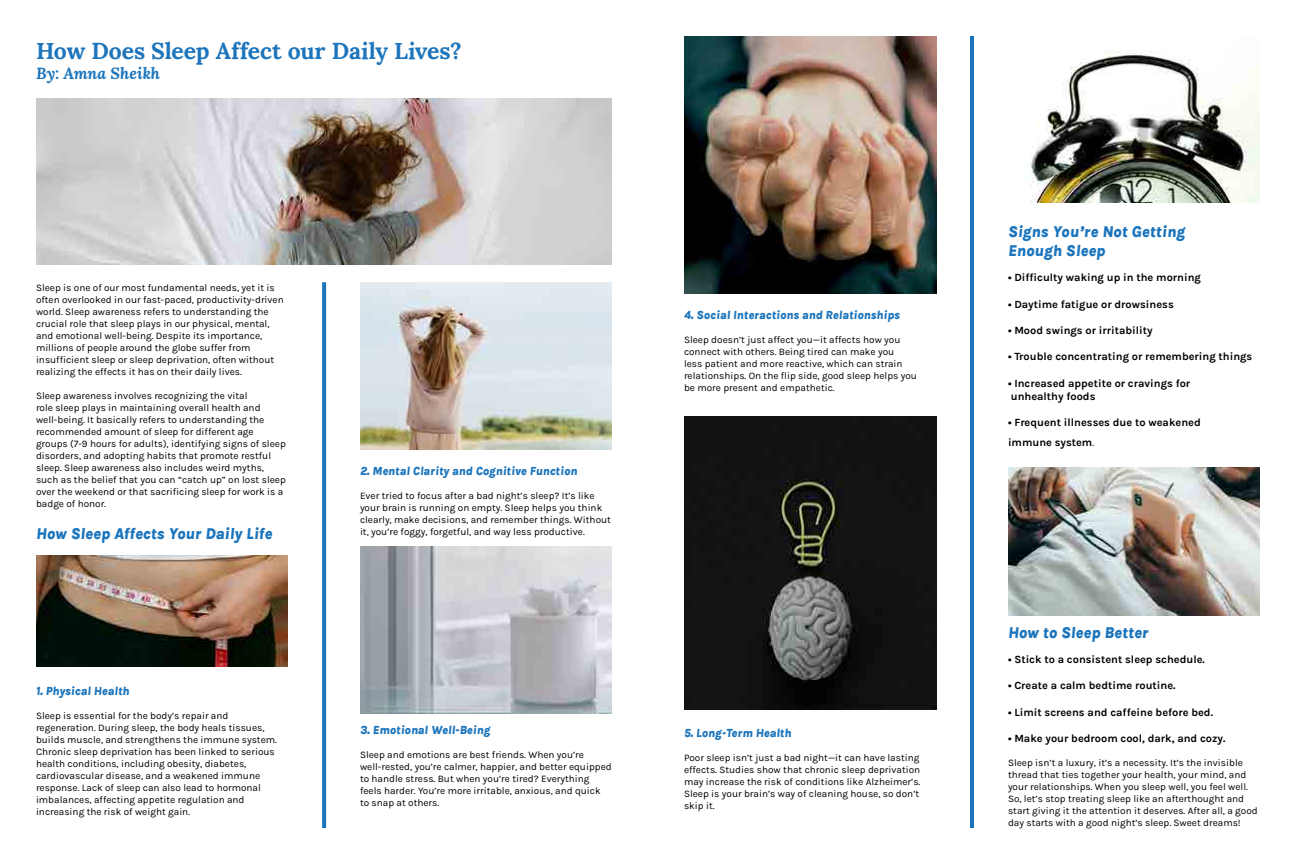
<style>
.page{position:relative;width:1296px;height:864px;background:#fff}
.page>*{position:absolute;margin:0;border:0;box-sizing:border-box;transform-origin:0 0}
.t1{font:700 23px "Lora";letter-spacing:-.005em;color:#1c75bc}
.t2{font:italic 800 16px/19.2px "Karla";color:#1c75bc}
.t3{font:italic 700 16px "Lora";color:#1c75bc}
.t4{font:italic 800 12px "Karla";color:#1c75bc}
.t5{font:700 11px/13.2px "Karla";color:#000}
.t6{font:10px/12px "Karla";color:#000}
.s1{font-weight:400;font-size:10px}
</style>
<div class="page">
<svg style="left:322px;top:282px;width:4px;height:546px;background:#2279be"></svg>
<hr style="left:970px;top:36px;width:4px;height:792px;background:#1c75bc">
<img style="left:36px;top:98px;width:576px;height:167px">
<img style="left:36px;top:555px;width:252px;height:112px">
<img style="left:360px;top:282px;width:252px;height:167px">
<img style="left:360px;top:547px;width:251px;height:167px">
<img style="left:684px;top:36px;width:252px;height:258px">
<img style="left:684px;top:416px;width:252px;height:294px">
<img style="left:1030px;top:50px;width:229px;height:153px">
<img style="left:1008px;top:467px;width:252px;height:149px">
<h1 class="t1" style="left:36px;top:31px;width:427px">How Does Sleep Affect our Daily Lives?</h1>
<h2 class="t3" style="left:36px;top:62px;width:126px">By: Amna Sheikh</h2>
<p class="t6" style="left:36px;top:282px;width:249px">Sleep is one of our most fundamental needs, yet it is often overlooked in our fast-paced, productivity-driven world. Sleep awareness refers to understanding the crucial role that sleep plays in our physical, mental, and emotional well-being. Despite its importance, millions of people around the globe suffer from insufficient sleep or sleep deprivation, often without realizing the effects it has on their daily lives.</p>
<p class="t6" style="left:36px;top:390px;width:251px">Sleep awareness involves recognizing the vital<br>role sleep plays in maintaining overall health and well-being. It basically refers to understanding the recommended amount of sleep for different age groups (7-9 hours for adults), identifying signs of sleep disorders, and adopting habits that promote restful sleep. Sleep awareness also includes weird myths, such as the belief that you can “catch up” on lost sleep over the weekend or that sacrificing sleep for work is a badge of honor.</p>
<h2 class="t2" style="left:36px;top:523px;width:238px">How Sleep Affects Your Daily Life</h2>
<p class="t4" style="left:36px;top:683px;width:95px">1. Physical Health</p>
<p class="t6" style="left:36px;top:709px;width:242px">Sleep is essential for the body’s repair and regeneration. During sleep, the body heals tissues, builds muscle, and strengthens the immune system.<br>Chronic sleep deprivation has been linked to serious health conditions, including obesity, diabetes, cardiovascular disease, and a weakened immune response. Lack of sleep can also lead to hormonal imbalances, affecting appetite regulation and increasing the risk of weight gain.</p>
<p class="t4" style="left:360px;top:462px;width:219px">2. Mental Clarity and Cognitive Function</p>
<p class="t6" style="left:360px;top:489px;width:252px">Ever tried to focus after a bad night’s sleep? It’s like your brain is running on empty. Sleep helps you think clearly, make decisions, and remember things. Without it, you’re foggy, forgetful, and way less productive.</p>
<p class="t4" style="left:684px;top:307px;width:217px">4. Social Interactions and Relationships</p>
<p class="t6" style="left:684px;top:334px;width:235px">Sleep doesn’t just affect you—it affects how you connect with others. Being tired can make you<br>less patient and more reactive, which can strain relationships. On the flip side, good sleep helps you be more present and empathetic.</p>
<p class="t4" style="left:360px;top:722px;width:132px">3. Emotional Well-Being</p>
<p class="t6" style="left:360px;top:748px;width:253px">Sleep and emotions are best friends. When you’re well-rested, you’re calmer, happier, and better equipped to handle stress. But when you’re tired? Everything feels harder. You’re more irritable, anxious, and quick to snap at others.</p>
<p class="t4" style="left:684px;top:725px;width:109px">5. Long-Term Health</p>
<p class="t6" style="left:684px;top:751px;width:238px;text-align:justify">Poor sleep isn’t just a bad night—it can have lasting effects. Studies show that chronic sleep deprivation may increase the risk of conditions like Alzheimer’s.<br>Sleep is your brain’s way of cleaning house, so don’t skip it.</p>
<h2 class="t2" style="left:1008px;top:221px;width:179px">Signs You’re Not Getting<br>Enough Sleep</h2>
<p class="t5" style="left:1008px;top:270px;width:194px">• Difficulty waking up in the morning</p>
<p class="t5" style="left:1008px;top:297px;width:167px">• Daytime fatigue or drowsiness</p>
<p class="t5" style="left:1008px;top:323px;width:146px">• Mood swings or irritability</p>
<p class="t5" style="left:1008px;top:350px;width:246px">• Trouble concentrating or remembering things</p>
<p class="t5" style="left:1008px;top:376px;width:184px">• Increased appetite or cravings for unhealthy foods</p>
<p class="t5" style="left:1008px;top:413px;width:194px;line-height:19.2px">• Frequent illnesses due to weakened immune system<span class="s1">.</span></p>
<h2 class="t2" style="left:1008px;top:622px;width:142px">How to Sleep Better</h2>
<p class="t5" style="left:1008px;top:652px;width:198px">• Stick to a consistent sleep schedule.</p>
<p class="t5" style="left:1008px;top:678px;width:169px">• Create a calm bedtime routine.</p>
<p class="t5" style="left:1008px;top:705px;width:207px">• Limit screens and caffeine before bed.</p>
<p class="t5" style="left:1008px;top:731px;width:219px">• Make your bedroom cool, dark, and cozy.</p>
<p class="t6" style="left:1008px;top:756px;width:251px">Sleep isn’t a luxury, it’s a necessity. It’s the invisible thread that ties together your health, your mind, and your relationships. When you sleep well, you feel well.<br>So, let’s stop treating sleep like an afterthought and start giving it the attention it deserves. After all, a good day starts with a good night’s sleep. Sweet dreams!</p>
</div>
